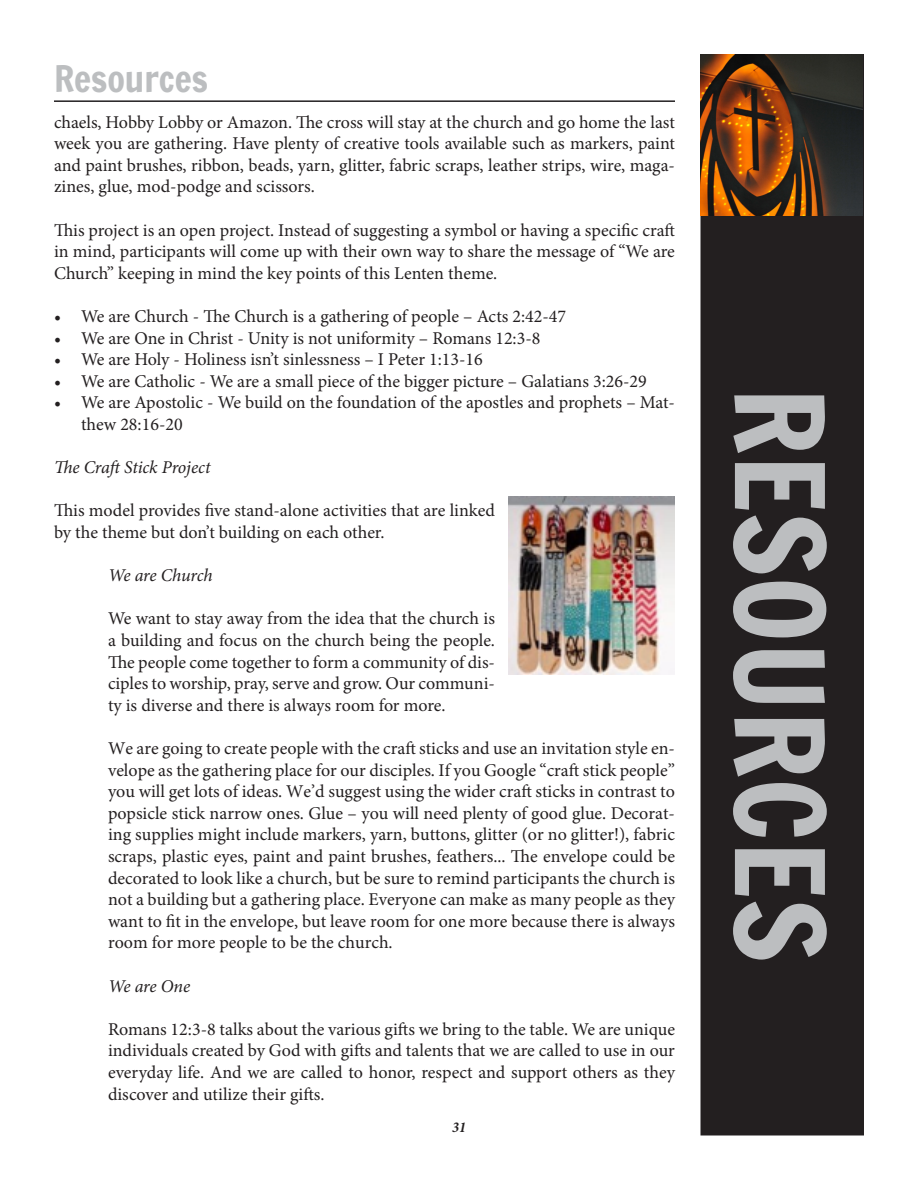
<style>
.page{position:relative;width:918px;height:1188px;background:#fff}
.page>*{position:absolute;margin:0;border:0;box-sizing:border-box;transform-origin:0 0}
.Left_Subhead{font:120px "Francois One";color:#bcbec0}
.Left_Subhead-2{font:36px "Francois One";color:#bcbec0}
.Left_Subhead-3{font:18px/21.6px "Minion Pro";color:#231f20;text-align:justify}
.Left_Subhead-4{font:italic 18px "Minion Pro";letter-spacing:-.01em;color:#231f20}
.t1{font:italic 700 condensed 15px "Minion Pro";color:#231f20}
</style>
<div class="page">
<hr style="left:54px;top:100px;width:621px;height:2px;background:#231f20">
<img style="left:700px;top:54px;width:162px;height:162px">
<div style="left:701px;top:216px;width:162px;height:918px;background:#231f20"></div>
<img style="left:508px;top:496px;width:167px;height:179px">
<p class="Left_Subhead-2" style="left:54px;top:53px;width:156px">Resources</p>
<p class="Left_Subhead-3" style="left:54px;top:111px;width:623px">chaels, Hobby Lobby or Amazon. The cross will stay at the church and go home the last week you are gathering. Have plenty of creative tools available such as markers, paint and paint brushes, ribbon, beads, yarn, glitter, fabric scraps, leather strips, wire, maga&shy;zines, glue, mod-podge and scissors.</p>
<p class="Left_Subhead-3" style="left:54px;top:219px;width:622px">This project is an open project. Instead of suggesting a symbol or having a specific craft in mind, participants will come up with their own way to share the message of “We are Church” keeping in mind the key points of this Lenten theme.</p>
<p class="Left_Subhead-3" style="left:54px;top:306px;width:514px">• We are Church - The Church is a gathering of people – Acts 2:42-47</p>
<p class="Left_Subhead-3" style="left:54px;top:327px;width:488px">• We are One in Christ - Unity is not uniformity – Romans 12:3-8</p>
<p class="Left_Subhead-3" style="left:54px;top:349px;width:430px">• We are Holy - Holiness isn’t sinlessness – I Peter 1:13-16</p>
<p class="Left_Subhead-3" style="left:54px;top:370px;width:594px">• We are Catholic - We are a small piece of the bigger picture – Galatians 3:26-29</p>
<p class="Left_Subhead-3" style="left:81px;top:392px;width:596px;text-indent:-27px">• We are Apostolic - We build on the foundation of the apostles and prophets – Mat&shy;thew 28:16-20</p>
<p class="Left_Subhead-4" style="left:54px;top:455px;width:158px">The Craft Stick Project</p>
<p class="Left_Subhead-3" style="left:54px;top:500px;width:442px">This model provides five stand-alone activities that are linked by the theme but don’t building on each other.</p>
<p class="Left_Subhead-4" style="left:108px;top:563px;width:106px">We are Church</p>
<p class="Left_Subhead-3" style="left:108px;top:608px;width:389px">We want to stay away from the idea that the church is a building and focus on the church being the people.<br>The people come together to form a community of dis&shy;ciples to worship, pray, serve and grow. Our communi&shy;ty is diverse and there is always room for more.</p>
<p class="Left_Subhead-3" style="left:108px;top:738px;width:569px">We are going to create people with the craft sticks and use an invitation style en&shy;velope as the gathering place for our disciples. If you Google “craft stick people” you will get lots of ideas. We’d suggest using the wider craft sticks in contrast to popsicle stick narrow ones. Glue – you will need plenty of good glue. Decorat&shy;ing supplies might include markers, yarn, buttons, glitter (or no glitter!), fabric scraps, plastic eyes, paint and paint brushes, feathers... The envelope could be decorated to look like a church, but be sure to remind participants the church is not a building but a gathering place. Everyone can make as many people as they want to fit in the envelope, but leave room for one more because there is always room for more people to be the church.</p>
<p class="Left_Subhead-4" style="left:108px;top:974px;width:84px">We are One</p>
<p class="Left_Subhead-3" style="left:108px;top:1018px;width:569px">Romans 12:3-8 talks about the various gifts we bring to the table. We are unique individuals created by God with gifts and talents that we are called to use in our everyday life. And we are called to honor, respect and support others as they discover and utilize their gifts.</p>
<p class="t1" style="left:452px;top:1117px;width:15px">31</p>
<p class="Left_Subhead" style="left:866px;top:387px;width:577px;rotate:90deg">RESOURCES</p>
</div>
